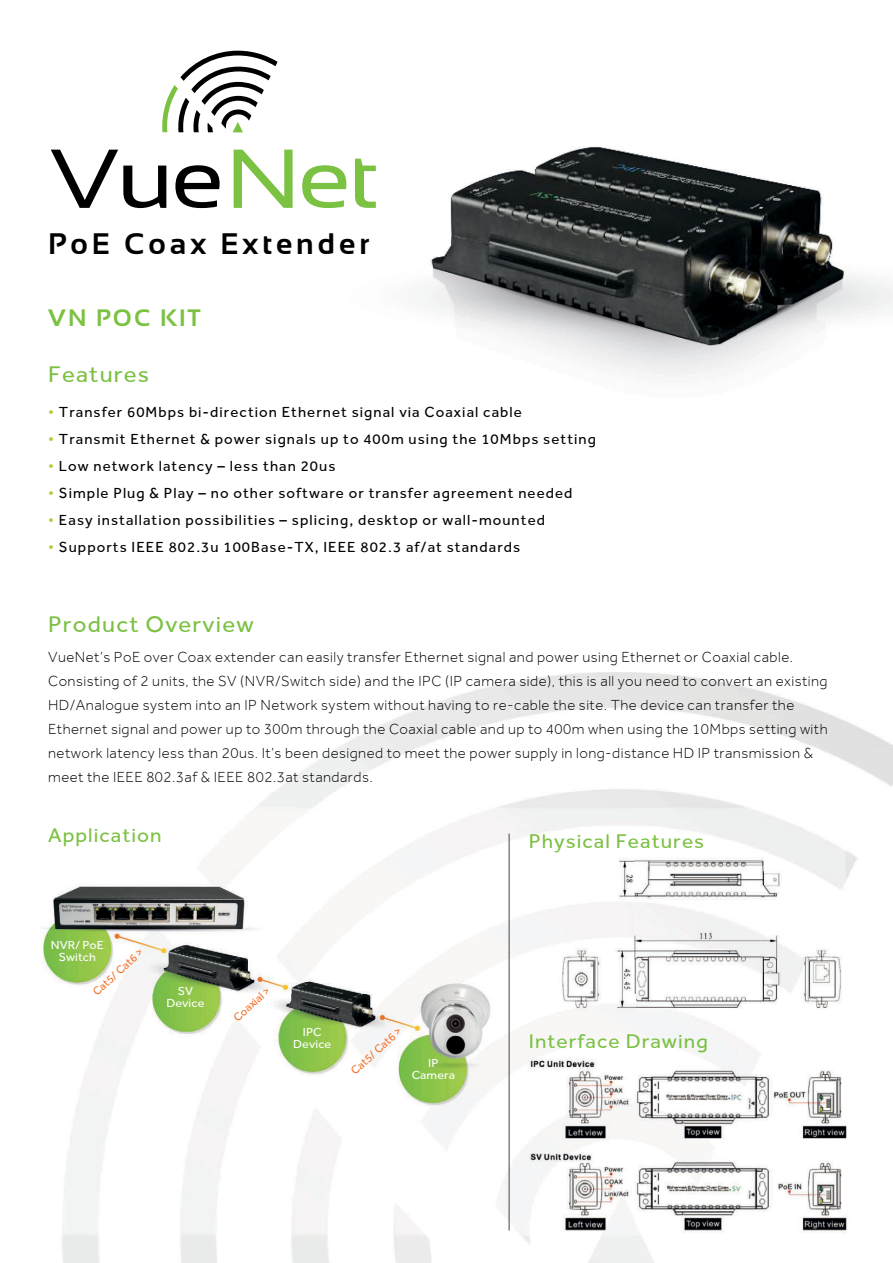
<style>
.page{position:relative;width:893px;height:1263px;background:#fff}
.page>*{position:absolute;margin:0;border:0;box-sizing:border-box;transform-origin:0 0}
.t1{font:700 29.7px "Sansation";letter-spacing:.13em;color:#000001}
.t2{font:700 23.7px "Sansation";letter-spacing:.09em;color:#7bc142}
.t3{font:23.25px "Effra";letter-spacing:.05em;color:#7bc142}
.t4{font:20.4px "Effra";letter-spacing:.05em;color:#7bc142}
.t5{font:300 15px/24px "Effra";letter-spacing:.03em;color:#000001}
.t6{font:15px "Effra";letter-spacing:.07em;color:#000001}
.t7{font:12px/12.3px "Effra";letter-spacing:.01em;color:#fff;text-align:center;scale:1.05 1}
.t8{font:11.55px "Effra";color:#f3722b}
.s1{color:#aacf38}
</style>
<div class="page">
<img style="left:42px;top:672px;width:851px;height:591px">
<img style="left:327px;top:147px;width:566px;height:230px">
<svg style="left:51px;top:150px;width:115px;height:58px"></svg>
<svg style="left:175px;top:165px;width:45px;height:43px"></svg>
<svg style="left:234px;top:150px;width:59px;height:58px"></svg>
<svg style="left:302px;top:165px;width:44px;height:43px"></svg>
<svg style="left:355px;top:159px;width:21px;height:49px"></svg>
<svg style="left:162px;top:51px;width:116px;height:81px"></svg>
<hr style="left:509px;top:834px;width:1px;height:396px;background:#454648">
<h1 class="t1" style="left:48px;top:228px;width:323px">PoE Coax Extender</h1>
<h2 class="t2" style="left:48px;top:304px;width:154px">VN POC KIT</h2>
<h3 class="t3" style="left:48px;top:362px;width:103px">Features</h3>
<p class="t6" style="left:48px;top:404px;width:475px"><span class="s1">•</span> Transfer 60Mbps bi-direction Ethernet signal via Coaxial cable</p>
<p class="t6" style="left:48px;top:431px;width:549px"><span class="s1">•</span> Transmit Ethernet &amp; power signals up to 400m using the 10Mbps setting</p>
<p class="t6" style="left:48px;top:458px;width:289px"><span class="s1">•</span> Low network latency – less than 20us</p>
<p class="t6" style="left:48px;top:485px;width:526px"><span class="s1">•</span> Simple Plug &amp; Play – no other software or transfer agreement needed</p>
<p class="t6" style="left:48px;top:512px;width:498px"><span class="s1">•</span> Easy installation possibilities – splicing, desktop or wall-mounted</p>
<p class="t6" style="left:48px;top:539px;width:474px"><span class="s1">•</span> Supports IEEE 802.3u 100Base-TX, IEEE 802.3 af/at standards</p>
<h3 class="t3" style="left:48px;top:612px;width:207px">Product Overview</h3>
<p class="t5" style="left:48px;top:645px;width:781px">VueNet’s PoE over Coax extender can easily transfer Ethernet signal and power using Ethernet or Coaxial cable.<br>Consisting of 2 units, the SV (NVR/Switch side) and the IPC (IP camera side), this is all you need to convert an existing HD/Analogue system into an IP Network system without having to re-cable the site. The device can transfer the Ethernet signal and power up to 300m through the Coaxial cable and up to 400m when using the 10Mbps setting with network latency less than 20us. It’s been designed to meet the power supply in long-distance HD IP transmission &amp; meet the IEEE 802.3af &amp; IEEE 802.3at standards.</p>
<h3 class="t4" style="left:48px;top:824px;width:115px">Application</h3>
<p class="t7" style="left:51px;top:938px;width:52px">NVR/ PoE<br>Switch</p>
<p class="t8" style="left:90px;top:989px;width:66px;rotate:-43deg">Cat5/ Cat6 &gt;</p>
<p class="t7" style="left:166px;top:985px;width:38px">SV<br>Device</p>
<p class="t8" style="left:231px;top:1015px;width:46px;rotate:-43deg">Coaxial &gt;</p>
<p class="t7" style="left:293px;top:1025px;width:38px">IPC<br>Device</p>
<p class="t8" style="left:349px;top:1068px;width:66px;rotate:-43deg">Cat5/ Cat6 &gt;</p>
<p class="t7" style="left:412px;top:1057px;width:43px">IP<br>Camera</p>
<h3 class="t4" style="left:529px;top:830px;width:177px">Physical Features</h3>
<h3 class="t4" style="left:529px;top:1030px;width:181px">Interface Drawing</h3>
</div>
